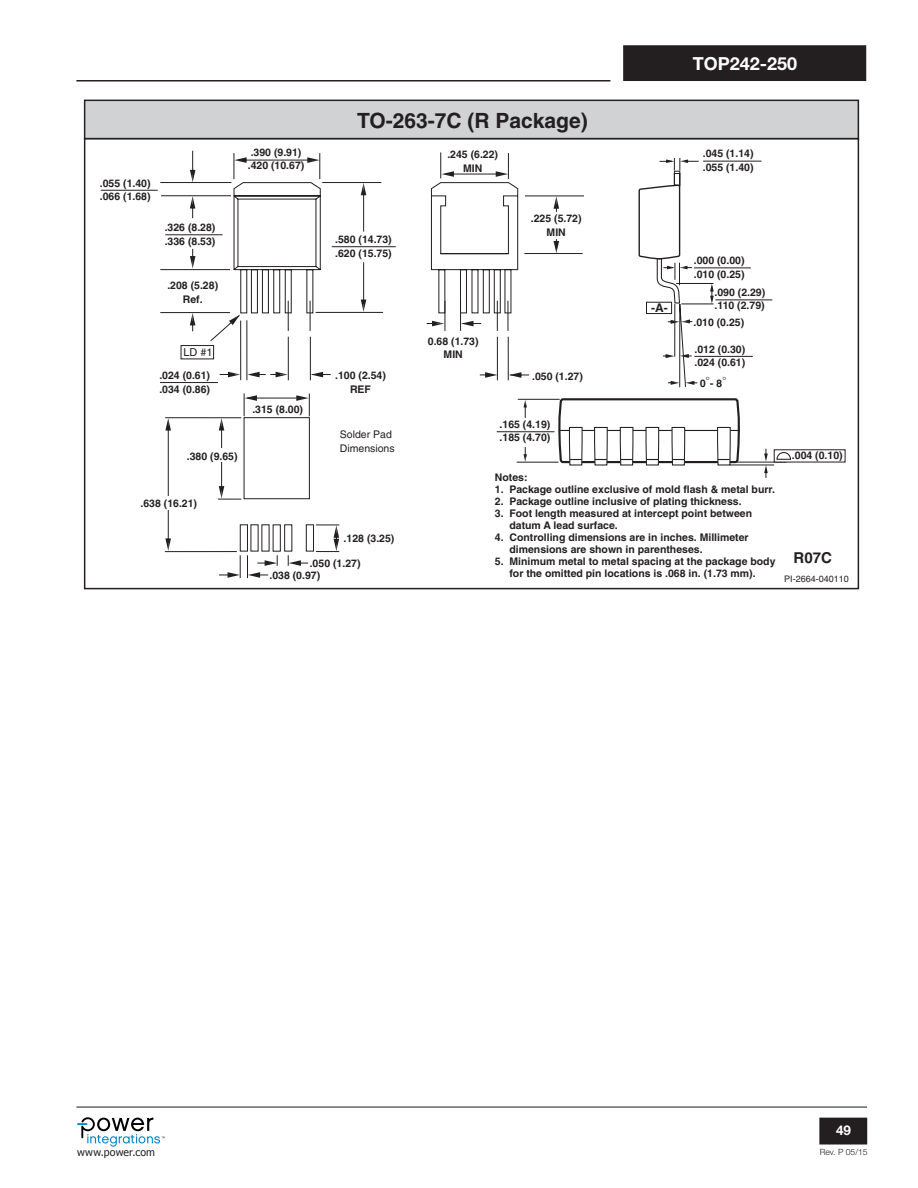
<style>
.page{position:relative;width:918px;height:1188px;background:#fff}
.page>*{position:absolute;margin:0;border:0;box-sizing:border-box;transform-origin:0 0}
.t1{font:700 21px "Helvetica";color:#231f20}
.t2{font:700 18px "Helvetica Neue LT Std";color:#fff}
.t3{font:700 15px "Helvetica";color:#231f20}
.t4{font:700 13.5px "Helvetica Neue LT Std";color:#fff}
.t5{font:700 12px "Helvetica";color:#231f20}
.t6{font:10.95px "Helvetica";color:#231f20}
.t7{font:700 10.5px/13.5px "Helvetica";color:#231f20}
.t8{font:10.5px/13.5px "Helvetica";color:#231f20}
.t9{font:10.5px "Tahoma";letter-spacing:.02em;color:#231f20}
.t10{font:9px "Helvetica";color:#231f20}
.t11{font:300 8.55px "Helvetica Neue LT Std";color:#231f20}
</style>
<div class="page">
<hr style="left:76px;top:1107px;width:791px;height:1px;background:#231f20">
<div style="left:820px;top:1118px;width:46px;height:26px;background:#231f20"></div>
<div style="left:819px;top:1118px;width:48px;height:27px;border:2px solid #231f20"></div>
<svg style="left:77px;top:1117px;width:88px;height:30px"></svg>
<hr style="left:76px;top:80px;width:534px;height:2px;background:#231f20">
<div style="left:624px;top:46px;width:241px;height:34px;background:#231f20"></div>
<div style="left:623px;top:45px;width:243px;height:36px;border:2px solid #231f20"></div>
<hr style="left:517px;top:462px;width:41px;height:1px;background:#231f20">
<svg style="left:524px;top:400px;width:3px;height:18px"></svg>
<hr style="left:518px;top:399px;width:42px;height:1px;background:#231f20">
<svg style="left:524px;top:447px;width:3px;height:15px"></svg>
<div style="left:85px;top:100px;width:773px;height:39px;background:#d1d2d4"></div>
<div style="left:84px;top:100px;width:775px;height:39px;border:2px solid #231f20"></div>
<hr style="left:310px;top:337px;width:1px;height:43px;background:#231f20">
<hr style="left:160px;top:269px;width:70px;height:1px;background:#231f20">
<hr style="left:168px;top:427px;width:1px;height:114px;background:#231f20">
<svg style="left:165px;top:538px;width:6px;height:13px"></svg>
<svg style="left:165px;top:418px;width:6px;height:13px"></svg>
<hr style="left:247px;top:320px;width:1px;height:60px;background:#231f20">
<hr style="left:240px;top:321px;width:1px;height:59px;background:#231f20">
<svg style="left:311px;top:372px;width:20px;height:5px"></svg>
<svg style="left:247px;top:372px;width:41px;height:5px"></svg>
<svg style="left:220px;top:372px;width:20px;height:5px"></svg>
<hr style="left:161px;top:196px;width:70px;height:1px;background:#231f20">
<hr style="left:160px;top:182px;width:71px;height:1px;background:#231f20">
<div style="left:181px;top:345px;width:33px;height:14px;border:1px solid #231f20"></div>
<hr style="left:524px;top:253px;width:59px;height:1px;background:#231f20">
<svg style="left:554px;top:239px;width:5px;height:14px"></svg>
<hr style="left:525px;top:196px;width:59px;height:1px;background:#231f20">
<svg style="left:554px;top:196px;width:5px;height:16px"></svg>
<svg style="left:190px;top:196px;width:5px;height:22px"></svg>
<svg style="left:190px;top:313px;width:5px;height:18px"></svg>
<hr style="left:694px;top:356px;width:59px;height:1px;background:#231f20">
<hr style="left:715px;top:300px;width:57px;height:1px;background:#231f20">
<hr style="left:694px;top:268px;width:57px;height:1px;background:#231f20">
<hr style="left:703px;top:161px;width:59px;height:1px;background:#231f20">
<svg style="left:764px;top:449px;width:4px;height:29px"></svg>
<hr style="left:731px;top:462px;width:55px;height:1px;background:#231f20">
<hr style="left:730px;top:465px;width:44px;height:1px;background:#231f20">
<svg style="left:190px;top:249px;width:5px;height:19px"></svg>
<svg style="left:190px;top:151px;width:5px;height:31px"></svg>
<hr style="left:288px;top:337px;width:1px;height:43px;background:#231f20">
<hr style="left:508px;top:337px;width:1px;height:43px;background:#231f20">
<svg style="left:509px;top:372px;width:20px;height:6px"></svg>
<svg style="left:480px;top:372px;width:17px;height:6px"></svg>
<svg style="left:210px;top:152px;width:308px;height:189px"></svg>
<hr style="left:497px;top:337px;width:1px;height:43px;background:#231f20">
<hr style="left:160px;top:312px;width:70px;height:1px;background:#231f20">
<svg style="left:557px;top:398px;width:184px;height:68px"></svg>
<svg style="left:776px;top:452px;width:15px;height:8px"></svg>
<hr style="left:165px;top:417px;width:76px;height:1px;background:#231f20">
<hr style="left:165px;top:551px;width:72px;height:1px;background:#231f20">
<svg style="left:218px;top:393px;width:121px;height:185px"></svg>
<hr style="left:167px;top:496px;width:3px;height:14px;background:#fff">
<hr style="left:165px;top:235px;width:58px;height:1px;background:#231f20">
<hr style="left:332px;top:246px;width:64px;height:1px;background:#231f20">
<hr style="left:497px;top:431px;width:57px;height:1px;background:#231f20">
<hr style="left:101px;top:190px;width:57px;height:1px;background:#231f20">
<hr style="left:160px;top:382px;width:58px;height:1px;background:#231f20">
<svg style="left:638px;top:158px;width:88px;height:230px"></svg>
<h2 class="t2" style="left:693px;top:53px;width:106px">TOP242-250</h2>
<p class="t7" style="left:100px;top:176px;width:52px">.055 (1.40) .066 (1.68)</p>
<p class="t7" style="left:165px;top:220px;width:52px">.326 (8.28) .336 (8.53)</p>
<p class="t7" style="left:167px;top:279px;width:52px;text-align:center">.208 (5.28)<br>Ref.</p>
<p class="t6" style="left:183px;top:346px;width:31px">LD #1</p>
<p class="t7" style="left:159px;top:369px;width:52px">.024 (0.61) .034 (0.86)</p>
<p class="t7" style="left:187px;top:449px;width:52px">.380 (9.65)</p>
<p class="t7" style="left:140px;top:497px;width:58px">.638 (16.21)</p>
<p class="t7" style="left:248px;top:145px;width:58px">.390 (9.91) .420 (10.67)</p>
<p class="t1" style="left:357px;top:108px;width:232px">TO-263-7C (R Package)</p>
<p class="t7" style="left:447px;top:147px;width:52px;text-align:center">.245 (6.22)<br>MIN</p>
<p class="t7" style="left:703px;top:147px;width:52px">.045 (1.14) .055 (1.40)</p>
<p class="t7" style="left:335px;top:232px;width:58px">.580 (14.73) .620 (15.75)</p>
<p class="t7" style="left:252px;top:402px;width:52px">.315 (8.00)</p>
<p class="t7" style="left:335px;top:369px;width:52px;text-align:center">.100 (2.54)<br>REF</p>
<p class="t8" style="left:340px;top:428px;width:56px">Solder Pad<br>Dimensions</p>
<p class="t7" style="left:344px;top:531px;width:52px">.128 (3.25)</p>
<p class="t7" style="left:310px;top:556px;width:52px">.050 (1.27)</p>
<p class="t7" style="left:269px;top:569px;width:52px">.038 (0.97)</p>
<p class="t7" style="left:428px;top:334px;width:52px;text-align:center">0.68 (1.73)<br>MIN</p>
<p class="t7" style="left:531px;top:212px;width:52px;text-align:center">.225 (5.72)<br>MIN</p>
<p class="t7" style="left:532px;top:369px;width:52px">.050 (1.27)</p>
<p class="t5" style="left:651px;top:300px;width:18px">-A-</p>
<p class="t7" style="left:694px;top:254px;width:52px">.000 (0.00) .010 (0.25)</p>
<p class="t7" style="left:693px;top:316px;width:52px">.010 (0.25)</p>
<p class="t7" style="left:715px;top:285px;width:52px">.090 (2.29) .110 (2.79)</p>
<p class="t7" style="left:695px;top:342px;width:52px">.012 (0.30) .024 (0.61)</p>
<p class="t7" style="left:500px;top:417px;width:52px">.165 (4.19) .185 (4.70)</p>
<p class="t7" style="left:495px;top:470px;width:34px">Notes:</p>
<p class="t7" style="left:495px;top:482px;width:282px">1. Package outline exclusive of mold flash &amp; metal burr.</p>
<p class="t7" style="left:495px;top:494px;width:248px">2. Package outline inclusive of plating thickness.</p>
<p class="t7" style="left:509px;top:507px;width:244px;line-height:12px;text-indent:-15px">3. Foot length measured at intercept point between datum A lead surface.</p>
<p class="t7" style="left:509px;top:531px;width:241px;line-height:12px;text-indent:-15px">4. Controlling dimensions are in inches. Millimeter dimensions are shown in parentheses.</p>
<p class="t7" style="left:495px;top:555px;width:282px;line-height:12px;text-align:center">5. Minimum metal to metal spacing at the package body for the omitted pin locations is .068 in. (1.73 mm).</p>
<p class="t7" style="left:792px;top:448px;width:52px">.004 (0.10)</p>
<p class="t3" style="left:794px;top:549px;width:40px">R07C</p>
<p class="t10" style="left:784px;top:573px;width:66px">PI-2664-040110</p>
<p class="t9" style="left:77px;top:1145px;width:80px">www.power.com</p>
<p class="t4" style="left:836px;top:1122px;width:17px">49</p>
<p class="t11" style="left:820px;top:1146px;width:49px">Rev. P 05/15</p>
</div>
